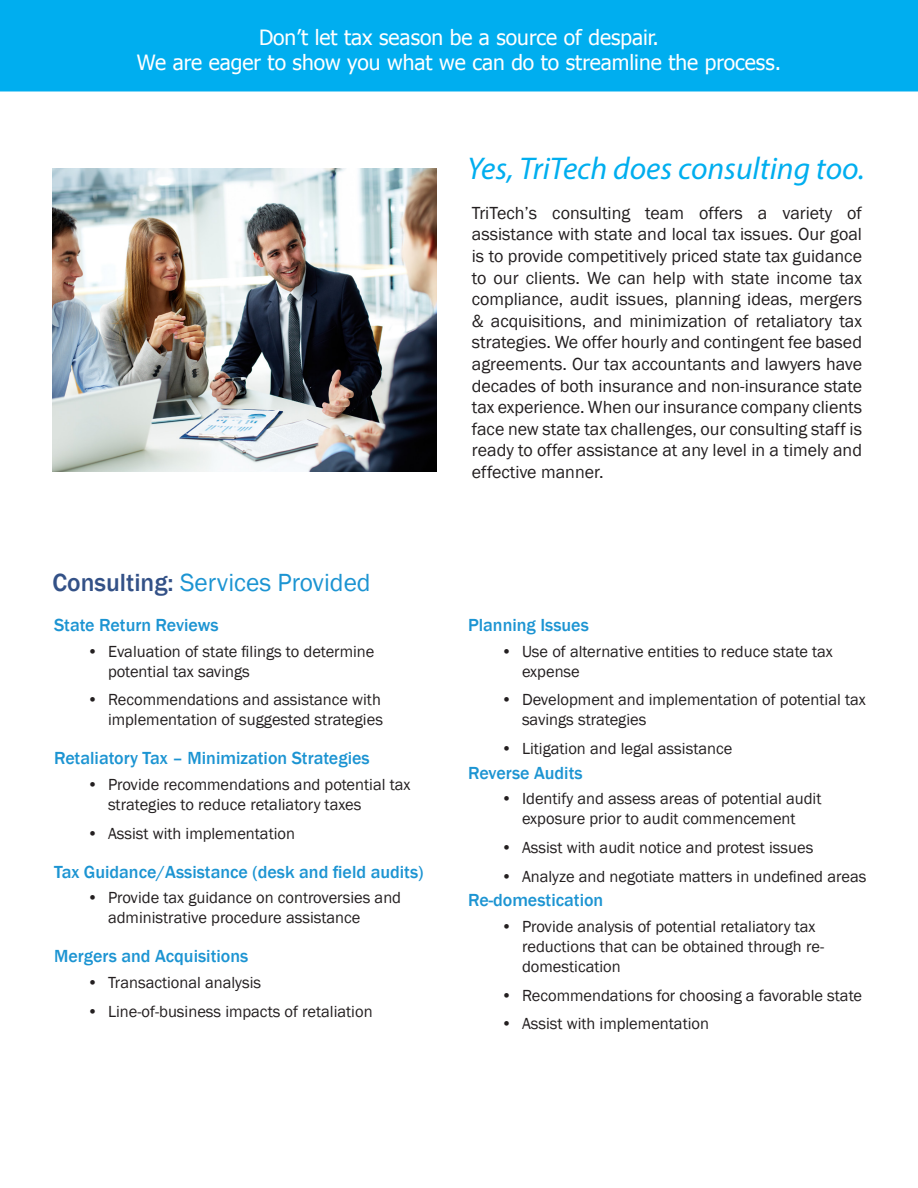
<style>
.page{position:relative;width:918px;height:1188px;background:#fff}
.page>*{position:absolute;margin:0;border:0;box-sizing:border-box;transform-origin:0 0}
.Body_Txt_Standard{font:italic 31.5px "Myriad Pro";color:#00aeef}
.Title1{font:25.5px "Franklin Gothic";color:#1c94d2}
.t1{font:21px "Tahoma";color:#fff}
.Topic_Body{font:18px/21.6px "Franklin Gothic";color:#231f20;text-align:justify}
.Topic1{font:500 18px "Franklin Gothic";color:#1c94d2}
.t2{font:16.5px/19.8px "Franklin Gothic";color:#231f20}
.s1{font-weight:500;color:#335187}
</style>
<div class="page">
<div style="left:0;top:0;width:918px;height:91px;background:#00aeef"></div>
<img style="left:52px;top:168px;width:385px;height:303px">
<p class="t1" style="left:259px;top:23px;width:401px">Don’t let tax season be a source of despair.</p>
<p class="t1" style="left:137px;top:48px;width:646px">We are eager to show you what we can do to streamline the process.</p>
<p class="Body_Txt_Standard" style="left:467px;top:149px;width:399px">Yes, TriTech does consulting too.</p>
<p class="Title1" style="left:52px;top:567px;width:320px"><span class="s1">Consulting:</span> Services Provided</p>
<p class="Topic1" style="left:54px;top:614px;width:166px">State Return Reviews</p>
<p class="t2" style="left:108px;top:642px;width:268px;text-indent:-21px">• Evaluation of state filings to determine potential tax savings</p>
<p class="t2" style="left:87px;top:690px;width:298px;text-align:right">• Recommendations and assistance with implementation of suggested strategies</p>
<p class="Topic1" style="left:54px;top:747px;width:317px">Retaliatory Tax – Minimization Strategies</p>
<p class="t2" style="left:108px;top:775px;width:304px;text-indent:-21px">• Provide recommendations and potential tax strategies to reduce retaliatory taxes</p>
<p class="t2" style="left:87px;top:824px;width:210px">• Assist with implementation</p>
<p class="Topic1" style="left:54px;top:860px;width:371px">Tax Guidance/Assistance (desk and field audits)</p>
<p class="t2" style="left:108px;top:888px;width:295px;text-indent:-21px">• Provide tax guidance on controversies and administrative procedure assistance</p>
<p class="Topic1" style="left:54px;top:945px;width:196px">Mergers and Acquisitions</p>
<p class="t2" style="left:87px;top:973px;width:176px">• Transactional analysis</p>
<p class="t2" style="left:87px;top:1002px;width:287px">• Line-of-business impacts of retaliation</p>
<p class="Topic_Body" style="left:472px;top:202px;width:392px">TriTech’s consulting team offers a variety of assistance with state and local tax issues. Our goal is to provide competitively priced state tax guidance to our clients. We can help with state income tax compliance, audit issues, planning ideas, mergers &amp; acquisitions, and minimization of retaliatory tax strategies. We offer hourly and contingent fee based agreements. Our tax accountants and lawyers have decades of both insurance and non-insurance state tax experience. When our insurance company clients face new state tax challenges, our consulting staff is ready to offer assistance at any level in a timely and effective manner.</p>
<p class="Topic1" style="left:468px;top:614px;width:122px">Planning Issues</p>
<p class="t2" style="left:522px;top:642px;width:312px;text-indent:-21px">• Use of alternative entities to reduce state tax expense</p>
<p class="t2" style="left:522px;top:690px;width:345px;text-indent:-21px">• Development and implementation of potential tax savings strategies</p>
<p class="t2" style="left:501px;top:739px;width:233px">• Litigation and legal assistance</p>
<p class="Topic1" style="left:468px;top:761px;width:116px">Reverse Audits</p>
<p class="t2" style="left:501px;top:789px;width:322px;text-align:center">• Identify and assess areas of potential audit exposure prior to audit commencement</p>
<p class="t2" style="left:501px;top:838px;width:314px">• Assist with audit notice and protest issues</p>
<p class="t2" style="left:501px;top:867px;width:367px">• Analyze and negotiate matters in undefined areas</p>
<p class="Topic1" style="left:468px;top:889px;width:137px">Re-domestication</p>
<p class="t2" style="left:522px;top:917px;width:304px;text-indent:-21px">• Provide analysis of potential retaliatory tax reductions that can be obtained through re&shy;domestication</p>
<p class="t2" style="left:501px;top:986px;width:363px">• Recommendations for choosing a favorable state</p>
<p class="t2" style="left:501px;top:1014px;width:210px">• Assist with implementation</p>
</div>
